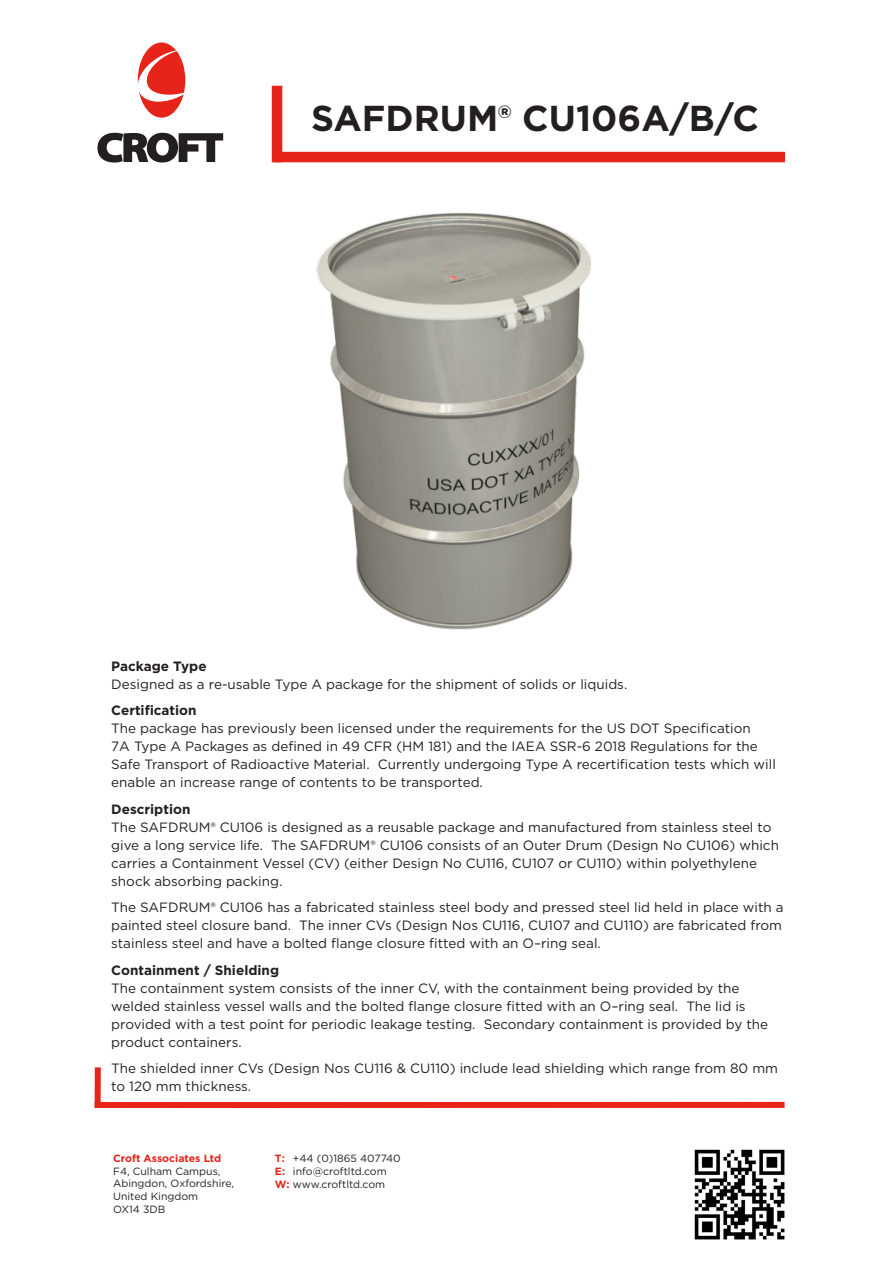
<style>
.page{position:relative;width:893px;height:1263px;background:#fff}
.page>*{position:absolute;margin:0;border:0;box-sizing:border-box;transform-origin:0 0}
.t1{font:700 36px "Gotham";color:#231f20}
.t2{font:13.5px/18px "Gotham";color:#231f20}
.t3{font:700 13.5px "Gotham";color:#231f20}
.t4{font:10.5px "Gotham";color:#231f20}
.t5{font:700 10.5px "Gotham";color:#e72419}
.s1{font-weight:700;color:#e72419}
</style>
<div class="page">
<svg style="left:97px;top:133px;width:126px;height:30px"></svg>
<svg style="left:138px;top:43px;width:47px;height:75px"></svg>
<div style="left:272px;top:86px;width:10px;height:76px;background:#e72419"></div>
<div style="left:273px;top:152px;width:512px;height:10px;background:#e72419"></div>
<img style="left:316px;top:212px;width:276px;height:418px">
<div style="left:95px;top:1067px;width:6px;height:40px;background:#e72419"></div>
<div style="left:95px;top:1102px;width:689px;height:6px;background:#e72419"></div>
<img style="left:694px;top:1149px;width:91px;height:91px">
<p class="t1" style="left:311px;top:94px;width:450px">SAFDRUM® CU106A/B/C</p>
<p class="t3" style="left:111px;top:657px;width:97px">Package Type</p>
<p class="t2" style="left:111px;top:675px;width:518px">Designed as a re-usable Type A package for the shipment of solids or liquids.</p>
<p class="t3" style="left:111px;top:701px;width:87px">Certification</p>
<p class="t2" style="left:111px;top:719px;width:666px">The package has previously been licensed under the requirements for the US DOT Specification<br>7A Type A Packages as defined in 49 CFR (HM 181) and the IAEA SSR-6 2018 Regulations for the Safe Transport of Radioactive Material. Currently undergoing Type A recertification tests which will enable an increase range of contents to be transported.</p>
<p class="t3" style="left:111px;top:800px;width:81px">Description</p>
<p class="t2" style="left:111px;top:818px;width:669px">The SAFDRUM® CU106 is designed as a reusable package and manufactured from stainless steel to give a long service life. The SAFDRUM® CU106 consists of an Outer Drum (Design No CU106) which carries a Containment Vessel (CV) (either Design No CU116, CU107 or CU110) within polyethylene shock absorbing packing.</p>
<p class="t2" style="left:111px;top:898px;width:674px">The SAFDRUM® CU106 has a fabricated stainless steel body and pressed steel lid held in place with a painted steel closure band. The inner CVs (Design Nos CU116, CU107 and CU110) are fabricated from stainless steel and have a bolted flange closure fitted with an O–ring seal.</p>
<p class="t3" style="left:111px;top:961px;width:169px">Containment / Shielding</p>
<p class="t2" style="left:111px;top:979px;width:658px">The containment system consists of the inner CV, with the containment being provided by the welded stainless vessel walls and the bolted flange closure fitted with an O–ring seal. The lid is provided with a test point for periodic leakage testing. Secondary containment is provided by the product containers.</p>
<p class="t2" style="left:111px;top:1059px;width:668px">The shielded inner CVs (Design Nos CU116 &amp; CU110) include lead shielding which range from 80 mm to 120 mm thickness.</p>
<p class="t5" style="left:113px;top:1151px;width:110px">Croft Associates Ltd</p>
<p class="t4" style="left:113px;top:1164px;width:109px">F4, Culham Campus,</p>
<p class="t4" style="left:113px;top:1177px;width:123px">Abingdon, Oxfordshire,</p>
<p class="t4" style="left:113px;top:1189px;width:87px">United Kingdom</p>
<p class="t4" style="left:113px;top:1202px;width:54px">OX14 3DB</p>
<p class="t4" style="left:275px;top:1152px;width:127px"><span class="s1">T:</span> +44 (0)1865 407740</p>
<p class="t4" style="left:275px;top:1164px;width:113px"><span class="s1">E:</span> info@croftltd.com</p>
<p class="t4" style="left:275px;top:1177px;width:112px"><span class="s1">W:</span> www.croftltd.com</p>
</div>
